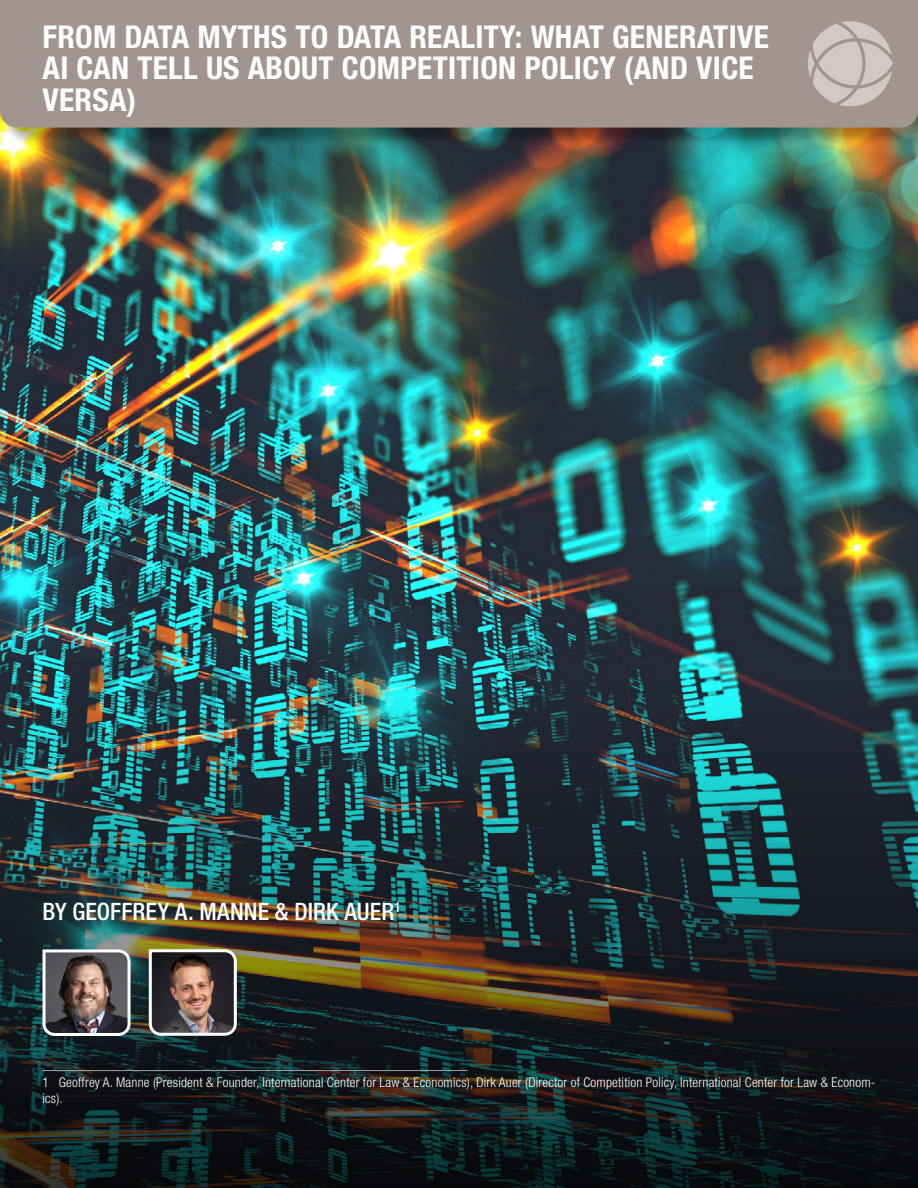
<style>
.page{position:relative;width:918px;height:1188px;background:#fff}
.page>*{position:absolute;margin:0;border:0;box-sizing:border-box;transform-origin:0 0}
.t1{font:700 condensed 31.5px/31.5px "Helvetica Neue LT Std";letter-spacing:.01em;color:#fff}
.t2{font:500 condensed 24px "Helvetica Neue LT Std";color:#fff}
.t3{font:300 condensed 13.5px/16.2px "Helvetica Neue LT Std";letter-spacing:.015em;color:#fff}
</style>
<div class="page">
<img style="left:0;top:128px;width:918px;height:558px">
<img style="left:0;top:686px;width:918px;height:502px">
<img style="left:41px;top:948px;width:91px;height:89px">
<hr style="left:43px;top:1070px;width:425px;height:1px;background:#9d9d9c">
<img style="left:147px;top:948px;width:91px;height:89px">
<div style="left:2px;top:0;width:916px;height:147px;background:#000;opacity:.3"></div>
<div style="left:0;top:0;width:918px;height:128px;background:#a2948e"></div>
<svg style="left:808px;top:21px;width:85px;height:85px;background:#bfb5b1"></svg>
<h1 class="t1" style="left:43px;top:20px;width:728px">FROM DATA MYTHS TO DATA REALITY: WHAT GENERATIVE<br>AI CAN TELL US ABOUT COMPETITION POLICY (AND VICE<br>VERSA)</h1>
<h2 class="t2" style="left:43px;top:897px;width:360px">BY GEOFFREY A. MANNE &amp; DIRK AUER<sup>1</sup></h2>
<p class="t3" style="left:43px;top:1074px;width:834px">1 Geoffrey A. Manne (President &amp; Founder, International Center for Law &amp; Economics), Dirk Auer (Director of Competition Policy, International Center for Law &amp; Econom&shy;ics).</p>
</div>
